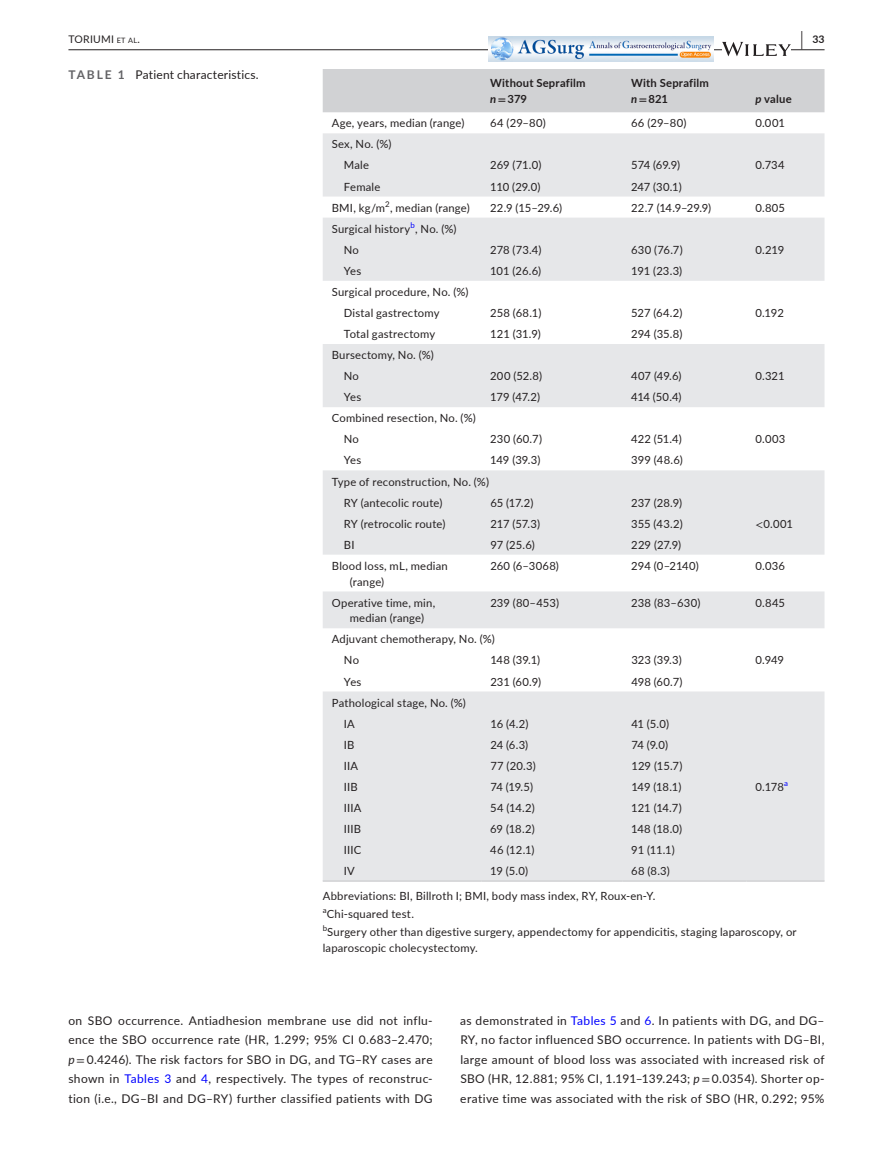
<style>
.page{position:relative;width:893px;height:1174px;background:#fff}
.page>*{position:absolute;margin:0;border:0;box-sizing:border-box;transform-origin:0 0}
.t1{font:12px/19.5px "Lato";letter-spacing:.03em;color:#231f20;text-align:justify}
.t2{font:11.25px/21px "Lato";letter-spacing:.015em;color:#231f20}
.t3{font:700 11.25px/15.8px "Lato";letter-spacing:.02em;color:#231f20}
.t4{font:10.5px "Lato";letter-spacing:.02em;color:#231f20}
.t5{font:700 10.5px "Lato";color:#231f20}
.t6{font:7.8px "Lato";color:#231f20}
.t7{font:7.8px "Lato";color:#00f}
.s1{font-size:7.35px}
.s2{font-size:19.5px}
.s3{font-weight:700;color:#636366}
.s4{font-style:italic}
.s5{font-family:"STIX"}
.s6{color:#00f}
</style>
<div class="page">
<hr style="left:68px;top:49px;width:756px;height:1px;background:#231f20">
<img style="left:488px;top:36px;width:226px;height:26px">
<svg style="left:722px;top:42px;width:69px;height:14px"></svg>
<div style="left:323px;top:69px;width:501px;height:43px;background:#d1d2d4"></div>
<svg style="left:323px;top:133px;width:501px;height:747px;fill:#e6e7e9"></svg>
<hr style="left:323px;top:880px;width:158px;height:1px;background:#d1d2d4">
<hr style="left:481px;top:880px;width:141px;height:1px;background:#d1d2d4">
<hr style="left:622px;top:880px;width:124px;height:1px;background:#d1d2d4">
<hr style="left:746px;top:880px;width:78px;height:1px;background:#d1d2d4">
<p class="t4" style="left:68px;top:31px;width:73px">TORIUMI <span class="s1">et al</span>.</p>
<p class="t5" style="left:801px;top:31px;width:25px"><span class="s2">|</span> 33</p>
<p class="t1" style="left:68px;top:64px;width:192px"><span class="s3">TABLE 1</span> Patient characteristics.</p>
<p class="t3" style="left:490px;top:75px;width:97px">Without Seprafilm <span class="s4">n</span><span class="s5">=</span> 379</p>
<p class="t3" style="left:631px;top:75px;width:79px">With Seprafilm <span class="s4">n</span><span class="s5">=</span> 821</p>
<p class="t3" style="left:755px;top:91px;width:38px"><span class="s4">p</span> value</p>
<p class="t2" style="left:332px;top:112px;width:134px">Age, years, median (range)</p>
<p class="t2" style="left:490px;top:112px;width:57px">64 (29–80)</p>
<p class="t2" style="left:631px;top:112px;width:57px">66 (29–80)</p>
<p class="t2" style="left:755px;top:112px;width:31px">0.001</p>
<p class="t2" style="left:344px;top:133px;width:49px;text-indent:-12px">Sex, No. (%)<br>Male</p>
<p class="t2" style="left:490px;top:154px;width:53px">269 (71.0)</p>
<p class="t2" style="left:631px;top:154px;width:50px">574 (69.9)</p>
<p class="t2" style="left:755px;top:154px;width:31px">0.734</p>
<p class="t2" style="left:344px;top:175px;width:38px">Female</p>
<p class="t2" style="left:490px;top:175px;width:52px">110 (29.0)</p>
<p class="t2" style="left:631px;top:175px;width:52px">247 (30.1)</p>
<p class="t2" style="left:332px;top:196px;width:139px">BMI, kg/m , median (range)</p>
<p class="t6" style="left:385px;top:198px;width:6px">2</p>
<p class="t2" style="left:490px;top:196px;width:73px">22.9 (15–29.6)</p>
<p class="t2" style="left:631px;top:196px;width:82px">22.7 (14.9–29.9)</p>
<p class="t2" style="left:755px;top:196px;width:31px">0.805</p>
<p class="t2" style="left:332px;top:218px;width:126px">Surgical history , No. (%)</p>
<p class="t7" style="left:411px;top:219px;width:6px">b</p>
<p class="t2" style="left:344px;top:239px;width:17px">No</p>
<p class="t2" style="left:490px;top:239px;width:53px">278 (73.4)</p>
<p class="t2" style="left:631px;top:239px;width:53px">630 (76.7)</p>
<p class="t2" style="left:755px;top:239px;width:30px">0.219</p>
<p class="t2" style="left:344px;top:260px;width:19px">Yes</p>
<p class="t2" style="left:490px;top:260px;width:52px">101 (26.6)</p>
<p class="t2" style="left:631px;top:260px;width:53px">191 (23.3)</p>
<p class="t2" style="left:344px;top:281px;width:126px;text-indent:-12px">Surgical procedure, No. (%)<br>Distal gastrectomy</p>
<p class="t2" style="left:490px;top:302px;width:53px">258 (68.1)</p>
<p class="t2" style="left:631px;top:302px;width:53px">527 (64.2)</p>
<p class="t2" style="left:755px;top:302px;width:30px">0.192</p>
<p class="t2" style="left:344px;top:323px;width:93px">Total gastrectomy</p>
<p class="t2" style="left:490px;top:323px;width:52px">121 (31.9)</p>
<p class="t2" style="left:631px;top:323px;width:53px">294 (35.8)</p>
<p class="t2" style="left:344px;top:344px;width:92px;text-indent:-12px">Bursectomy, No. (%)<br>No</p>
<p class="t2" style="left:490px;top:365px;width:53px">200 (52.8)</p>
<p class="t2" style="left:631px;top:365px;width:52px">407 (49.6)</p>
<p class="t2" style="left:755px;top:365px;width:31px">0.321</p>
<p class="t2" style="left:344px;top:386px;width:19px">Yes</p>
<p class="t2" style="left:490px;top:386px;width:51px">179 (47.2)</p>
<p class="t2" style="left:631px;top:386px;width:52px">414 (50.4)</p>
<p class="t2" style="left:344px;top:407px;width:133px;text-indent:-12px">Combined resection, No. (%)<br>No</p>
<p class="t2" style="left:490px;top:428px;width:53px">230 (60.7)</p>
<p class="t2" style="left:631px;top:428px;width:52px">422 (51.4)</p>
<p class="t2" style="left:755px;top:428px;width:31px">0.003</p>
<p class="t2" style="left:344px;top:449px;width:19px">Yes</p>
<p class="t2" style="left:490px;top:449px;width:52px">149 (39.3)</p>
<p class="t2" style="left:631px;top:449px;width:53px">399 (48.6)</p>
<p class="t2" style="left:344px;top:470px;width:147px;text-indent:-12px">Type of reconstruction, No. (%)<br>RY (antecolic route)</p>
<p class="t2" style="left:490px;top:491px;width:45px">65 (17.2)</p>
<p class="t2" style="left:631px;top:491px;width:52px">237 (28.9)</p>
<p class="t2" style="left:344px;top:512px;width:103px">RY (retrocolic route)</p>
<p class="t2" style="left:490px;top:512px;width:51px">217 (57.3)</p>
<p class="t2" style="left:631px;top:512px;width:53px">355 (43.2)</p>
<p class="t2" style="left:755px;top:512px;width:39px"><span class="s5">&lt;</span>0.001</p>
<p class="t2" style="left:344px;top:533px;width:12px">BI</p>
<p class="t2" style="left:490px;top:533px;width:46px">97 (25.6)</p>
<p class="t2" style="left:631px;top:533px;width:51px">229 (27.9)</p>
<p class="t2" style="left:350px;top:557px;width:99px;line-height:15.8px;text-indent:-18px">Blood loss, mL, median (range)</p>
<p class="t2" style="left:490px;top:554px;width:70px">260 (6–3068)</p>
<p class="t2" style="left:631px;top:554px;width:69px">294 (0–2140)</p>
<p class="t2" style="left:755px;top:554px;width:31px">0.036</p>
<p class="t2" style="left:350px;top:594px;width:87px;line-height:15.8px;text-indent:-18px">Operative time, min, median (range)</p>
<p class="t2" style="left:490px;top:591px;width:70px">239 (80–453)</p>
<p class="t2" style="left:631px;top:591px;width:71px">238 (83–630)</p>
<p class="t2" style="left:755px;top:591px;width:31px">0.845</p>
<p class="t2" style="left:344px;top:628px;width:152px;text-indent:-12px">Adjuvant chemotherapy, No. (%)<br>No</p>
<p class="t2" style="left:490px;top:649px;width:51px">148 (39.1)</p>
<p class="t2" style="left:631px;top:649px;width:52px">323 (39.3)</p>
<p class="t2" style="left:755px;top:649px;width:30px">0.949</p>
<p class="t2" style="left:344px;top:670px;width:19px">Yes</p>
<p class="t2" style="left:490px;top:670px;width:52px">231 (60.9)</p>
<p class="t2" style="left:631px;top:670px;width:53px">498 (60.7)</p>
<p class="t2" style="left:344px;top:691px;width:124px;text-indent:-12px">Pathological stage, No. (%)<br>IA</p>
<p class="t2" style="left:490px;top:712px;width:40px">16 (4.2)</p>
<p class="t2" style="left:631px;top:712px;width:39px">41 (5.0)</p>
<p class="t2" style="left:344px;top:733px;width:12px">IB</p>
<p class="t2" style="left:490px;top:733px;width:39px">24 (6.3)</p>
<p class="t2" style="left:631px;top:733px;width:38px">74 (9.0)</p>
<p class="t2" style="left:344px;top:754px;width:16px">IIA</p>
<p class="t2" style="left:490px;top:754px;width:47px">77 (20.3)</p>
<p class="t2" style="left:631px;top:754px;width:53px">129 (15.7)</p>
<p class="t2" style="left:344px;top:776px;width:15px">IIB</p>
<p class="t2" style="left:490px;top:776px;width:44px">74 (19.5)</p>
<p class="t2" style="left:631px;top:776px;width:51px">149 (18.1)</p>
<p class="t2" style="left:755px;top:776px;width:30px">0.178</p>
<p class="t7" style="left:784px;top:777px;width:5px">a</p>
<p class="t2" style="left:344px;top:796px;width:19px">IIIA</p>
<p class="t2" style="left:490px;top:796px;width:46px">54 (14.2)</p>
<p class="t2" style="left:631px;top:796px;width:52px">121 (14.7)</p>
<p class="t2" style="left:344px;top:818px;width:19px">IIIB</p>
<p class="t2" style="left:490px;top:818px;width:46px">69 (18.2)</p>
<p class="t2" style="left:631px;top:818px;width:53px">148 (18.0)</p>
<p class="t2" style="left:344px;top:839px;width:19px">IIIC</p>
<p class="t2" style="left:490px;top:839px;width:46px">46 (12.1)</p>
<p class="t2" style="left:631px;top:839px;width:45px">91 (11.1)</p>
<p class="t2" style="left:344px;top:860px;width:12px">IV</p>
<p class="t2" style="left:490px;top:860px;width:39px">19 (5.0)</p>
<p class="t2" style="left:323px;top:858px;width:349px;line-height:24.8px;text-indent:308px">68 (8.3)<br>Abbreviations: BI, Billroth I; BMI, body mass index, RY, Roux-en-Y.</p>
<p class="t6" style="left:323px;top:904px;width:5px">a</p>
<p class="t2" style="left:327px;top:902px;width:89px">Chi-squared test.</p>
<p class="t6" style="left:323px;top:922px;width:6px">b</p>
<p class="t2" style="left:323px;top:923px;width:475px;line-height:15.8px;text-indent:5px">Surgery other than digestive surgery, appendectomy for appendicitis, staging laparoscopy, or laparoscopic cholecystectomy.</p>
<p class="t1" style="left:68px;top:1010px;width:366px">on SBO occurrence. Antiadhesion membrane use did not influ&shy;ence the SBO occurrence rate (HR, 1.299; 95% CI 0.683–2.470; <span class="s4">p</span><span class="s5">=</span> 0.4246). The risk factors for SBO in DG, and TG–RY cases are shown in <span class="s6">Tables 3</span> and <span class="s6">4</span>, respectively. The types of reconstruc&shy;tion (i.e., DG–BI and DG–RY) further classified patients with DG</p>
<p class="t1" style="left:460px;top:1010px;width:366px">as demonstrated in <span class="s6">Tables 5</span> and <span class="s6">6</span>. In patients with DG, and DG– RY, no factor influenced SBO occurrence. In patients with DG–BI, large amount of blood loss was associated with increased risk of SBO (HR, 12.881; 95% CI, 1.191–139.243; <span class="s4">p</span><span class="s5">=</span> 0.0354). Shorter op&shy;erative time was associated with the risk of SBO (HR, 0.292; 95%</p>
</div>
